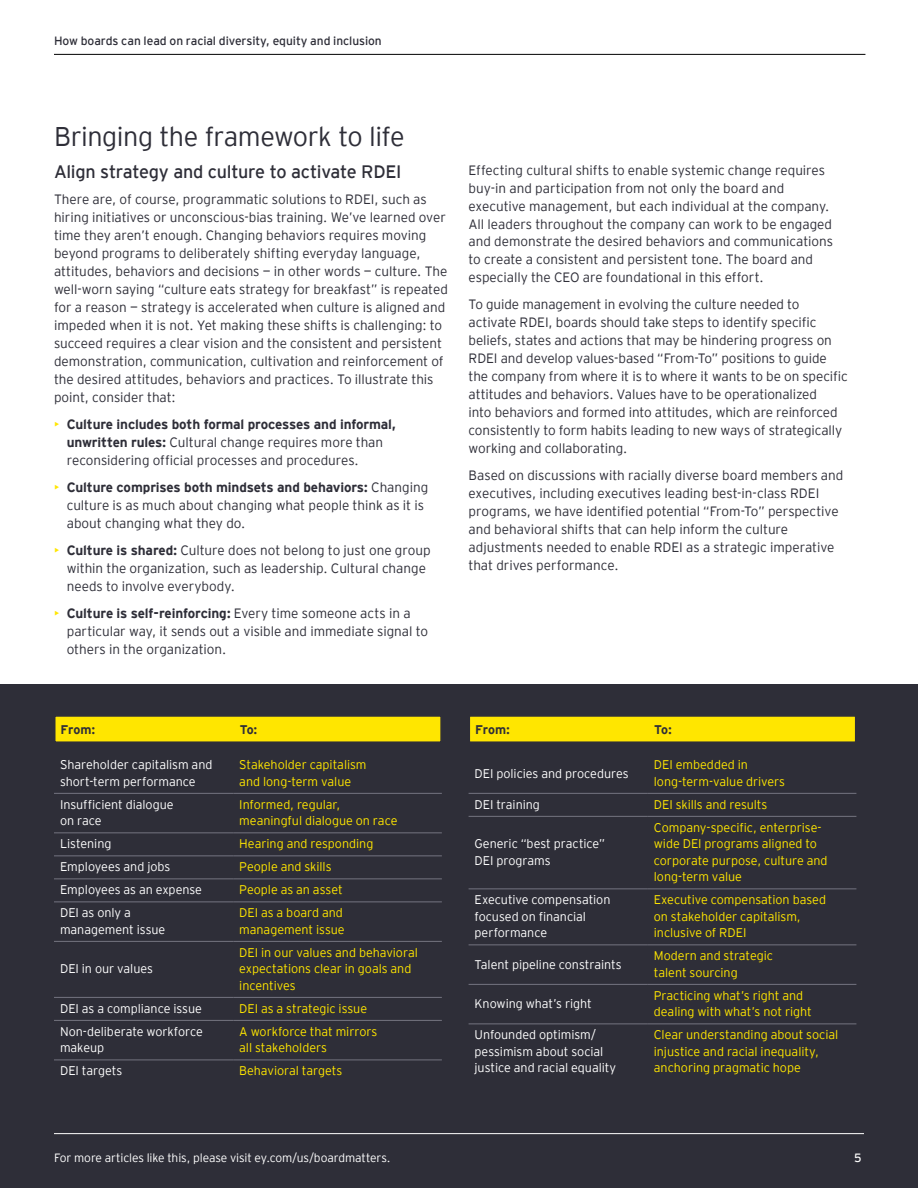
<style>
.page{position:relative;width:918px;height:1188px;background:#fff}
.page>*{position:absolute;margin:0;border:0;box-sizing:border-box;transform-origin:0 0}
.t1{font:300 27px "EY Interstate";letter-spacing:-.02em;color:#2e2e38}
.t2{font:18px "EY Interstate";letter-spacing:-.015em;color:#2e2e38}
.t3{font:300 13.5px/18px "EY Interstate";letter-spacing:-.005em;color:#2e2e38}
.t4{font:300 12.6px/16.5px "EY Interstate";letter-spacing:-.005em;color:#ffe600}
.t5{font:300 12.6px/16.5px "EY Interstate";letter-spacing:-.005em;color:#fff}
.t6{font:700 12.6px "EY Interstate";letter-spacing:-.015em;color:#2e2e38}
.t7{font:300 12px "EY Interstate";letter-spacing:-.01em;color:#fff}
.t8{font:12px "EY Interstate";letter-spacing:-.005em;color:#2e2e38}
.t9{font:12px "EY Interstate";color:#fff}
.s1{color:#ffe600}
.s2{font-weight:700}
</style>
<div class="page">
<div style="left:0;top:685px;width:918px;height:503px;background:#2e2e38"></div>
<hr style="left:54px;top:793px;width:179px;height:1px;background:#747480">
<hr style="left:233px;top:793px;width:209px;height:1px;background:#747480">
<hr style="left:54px;top:833px;width:179px;height:1px;background:#747480">
<hr style="left:233px;top:833px;width:209px;height:1px;background:#747480">
<hr style="left:54px;top:856px;width:179px;height:1px;background:#747480">
<hr style="left:233px;top:856px;width:209px;height:1px;background:#747480">
<hr style="left:54px;top:879px;width:179px;height:1px;background:#747480">
<hr style="left:233px;top:879px;width:209px;height:1px;background:#747480">
<hr style="left:54px;top:902px;width:179px;height:1px;background:#747480">
<hr style="left:233px;top:902px;width:209px;height:1px;background:#747480">
<hr style="left:54px;top:941px;width:179px;height:1px;background:#747480">
<hr style="left:233px;top:941px;width:209px;height:1px;background:#747480">
<hr style="left:54px;top:997px;width:179px;height:1px;background:#747480">
<hr style="left:233px;top:997px;width:209px;height:1px;background:#747480">
<hr style="left:54px;top:1020px;width:179px;height:1px;background:#747480">
<hr style="left:233px;top:1020px;width:209px;height:1px;background:#747480">
<hr style="left:54px;top:1060px;width:179px;height:1px;background:#747480">
<hr style="left:233px;top:1060px;width:209px;height:1px;background:#747480">
<hr style="left:469px;top:793px;width:179px;height:1px;background:#747480">
<hr style="left:648px;top:793px;width:208px;height:1px;background:#747480">
<hr style="left:469px;top:816px;width:179px;height:1px;background:#747480">
<hr style="left:648px;top:816px;width:208px;height:1px;background:#747480">
<hr style="left:469px;top:889px;width:179px;height:1px;background:#747480">
<hr style="left:648px;top:889px;width:208px;height:1px;background:#747480">
<hr style="left:469px;top:945px;width:179px;height:1px;background:#747480">
<hr style="left:648px;top:945px;width:208px;height:1px;background:#747480">
<hr style="left:469px;top:984px;width:179px;height:1px;background:#747480">
<hr style="left:648px;top:984px;width:208px;height:1px;background:#747480">
<hr style="left:469px;top:1024px;width:179px;height:1px;background:#747480">
<hr style="left:648px;top:1024px;width:208px;height:1px;background:#747480">
<div style="left:54px;top:715px;width:388px;height:28px;background:#ffe600;border:2px solid #2e2e38"></div>
<div style="left:469px;top:715px;width:387px;height:28px;background:#ffe600;border:2px solid #2e2e38"></div>
<hr style="left:54px;top:1133px;width:810px;height:1px;background:#fff">
<hr style="left:54px;top:54px;width:811px;height:1px;background:#000">
<p class="t8" style="left:54px;top:32px;width:329px">How boards can lead on racial diversity, equity and inclusion</p>
<h1 class="t1" style="left:54px;top:117px;width:352px">Bringing the framework to life</h1>
<h2 class="t2" style="left:54px;top:159px;width:349px">Align strategy and culture to activate RDEI</h2>
<p class="t3" style="left:54px;top:189px;width:395px">There are, of course, programmatic solutions to RDEI, such as hiring initiatives or unconscious-bias training. We’ve learned over time they aren’t enough. Changing behaviors requires moving beyond programs to deliberately shifting everyday language, attitudes, behaviors and decisions — in other words — culture. The well-worn saying “culture eats strategy for breakfast” is repeated for a reason — strategy is accelerated when culture is aligned and impeded when it is not. Yet making these shifts is challenging: to succeed requires a clear vision and the consistent and persistent demonstration, communication, cultivation and reinforcement of the desired attitudes, behaviors and practices. To illustrate this point, consider that:</p>
<p class="t3" style="left:67px;top:414px;width:331px;text-indent:-13px"><span class="s1">•</span> <span class="s2">Culture includes both formal processes and informal, unwritten rules:</span> Cultural change requires more than reconsidering official processes and procedures.</p>
<p class="t3" style="left:67px;top:477px;width:363px;text-indent:-13px"><span class="s1">•</span> <span class="s2">Culture comprises both mindsets and behaviors:</span> Changing culture is as much about changing what people think as it is about changing what they do.</p>
<p class="t3" style="left:67px;top:540px;width:365px;text-indent:-13px"><span class="s1">•</span> <span class="s2">Culture is shared:</span> Culture does not belong to just one group within the organization, such as leadership. Cultural change needs to involve everybody.</p>
<p class="t3" style="left:67px;top:603px;width:363px;text-indent:-13px"><span class="s1">•</span> <span class="s2">Culture is self-reinforcing:</span> Every time someone acts in a particular way, it sends out a visible and immediate signal to others in the organization.</p>
<p class="t3" style="left:469px;top:160px;width:366px">Effecting cultural shifts to enable systemic change requires buy-in and participation from not only the board and executive management, but each individual at the company.<br>All leaders throughout the company can work to be engaged and demonstrate the desired behaviors and communications to create a consistent and persistent tone. The board and especially the CEO are foundational in this effort.</p>
<p class="t3" style="left:469px;top:295px;width:381px">To guide management in evolving the culture needed to activate RDEI, boards should take steps to identify specific beliefs, states and actions that may be hindering progress on RDEI and develop values-based “From-To” positions to guide the company from where it is to where it wants to be on specific attitudes and behaviors. Values have to be operationalized<br>into behaviors and formed into attitudes, which are reinforced consistently to form habits leading to new ways of strategically working and collaborating.</p>
<p class="t3" style="left:469px;top:466px;width:376px">Based on discussions with racially diverse board members and executives, including executives leading best-in-class RDEI programs, we have identified potential “From-To” perspective and behavioral shifts that can help inform the culture adjustments needed to enable RDEI as a strategic imperative that drives performance.</p>
<p class="t6" style="left:61px;top:720px;width:36px">From:</p>
<p class="t6" style="left:240px;top:720px;width:19px">To:</p>
<p class="t6" style="left:475px;top:720px;width:36px">From:</p>
<p class="t6" style="left:654px;top:720px;width:19px">To:</p>
<p class="t5" style="left:60px;top:756px;width:154px">Shareholder capitalism and short-term performance</p>
<p class="t4" style="left:239px;top:756px;width:129px">Stakeholder capitalism and long-term value</p>
<p class="t5" style="left:60px;top:795px;width:115px">Insufficient dialogue on race</p>
<p class="t4" style="left:239px;top:795px;width:160px">Informed, regular, meaningful dialogue on race</p>
<p class="t5" style="left:60px;top:835px;width:53px">Listening</p>
<p class="t4" style="left:239px;top:835px;width:136px">Hearing and responding</p>
<p class="t5" style="left:60px;top:858px;width:112px">Employees and jobs</p>
<p class="t4" style="left:239px;top:858px;width:94px">People and skills</p>
<p class="t5" style="left:60px;top:881px;width:144px">Employees as an expense</p>
<p class="t4" style="left:239px;top:881px;width:105px">People as an asset</p>
<p class="t5" style="left:60px;top:904px;width:107px">DEI as only a management issue</p>
<p class="t4" style="left:239px;top:904px;width:107px">DEI as a board and management issue</p>
<p class="t5" style="left:60px;top:960px;width:95px">DEI in our values</p>
<p class="t4" style="left:239px;top:943px;width:180px">DEI in our values and behavioral expectations clear in goals and incentives</p>
<p class="t5" style="left:60px;top:999px;width:143px">DEI as a compliance issue</p>
<p class="t4" style="left:239px;top:999px;width:129px">DEI as a strategic issue</p>
<p class="t5" style="left:60px;top:1022px;width:144px">Non-deliberate workforce makeup</p>
<p class="t4" style="left:239px;top:1022px;width:140px">A workforce that mirrors all stakeholders</p>
<p class="t5" style="left:60px;top:1062px;width:64px">DEI targets</p>
<p class="t4" style="left:239px;top:1062px;width:105px">Behavioral targets</p>
<p class="t5" style="left:475px;top:764px;width:156px">DEI policies and procedures</p>
<p class="t4" style="left:654px;top:756px;width:133px">DEI embedded in long-term-value drivers</p>
<p class="t5" style="left:475px;top:795px;width:67px">DEI training</p>
<p class="t4" style="left:654px;top:795px;width:115px">DEI skills and results</p>
<p class="t5" style="left:475px;top:835px;width:132px">Generic “best practice”<br>DEI programs</p>
<p class="t4" style="left:654px;top:818px;width:175px">Company-specific, enterprise&shy;wide DEI programs aligned to corporate purpose, culture and long-term value</p>
<p class="t5" style="left:475px;top:891px;width:137px">Executive compensation focused on financial performance</p>
<p class="t4" style="left:654px;top:891px;width:174px">Executive compensation based on stakeholder capitalism, inclusive of RDEI</p>
<p class="t5" style="left:475px;top:955px;width:149px">Talent pipeline constraints</p>
<p class="t4" style="left:654px;top:947px;width:121px">Modern and strategic talent sourcing</p>
<p class="t5" style="left:475px;top:995px;width:119px">Knowing what’s right</p>
<p class="t4" style="left:654px;top:986px;width:160px">Practicing what’s right and dealing with what’s not right</p>
<p class="t5" style="left:475px;top:1026px;width:143px">Unfounded optimism/ pessimism about social justice and racial equality</p>
<p class="t4" style="left:654px;top:1026px;width:186px">Clear understanding about social injustice and racial inequality, anchoring pragmatic hope</p>
<p class="t7" style="left:54px;top:1149px;width:338px">For more articles like this, please visit ey.com/us/boardmatters.</p>
<p class="t9" style="left:854px;top:1149px;width:9px">5</p>
</div>
